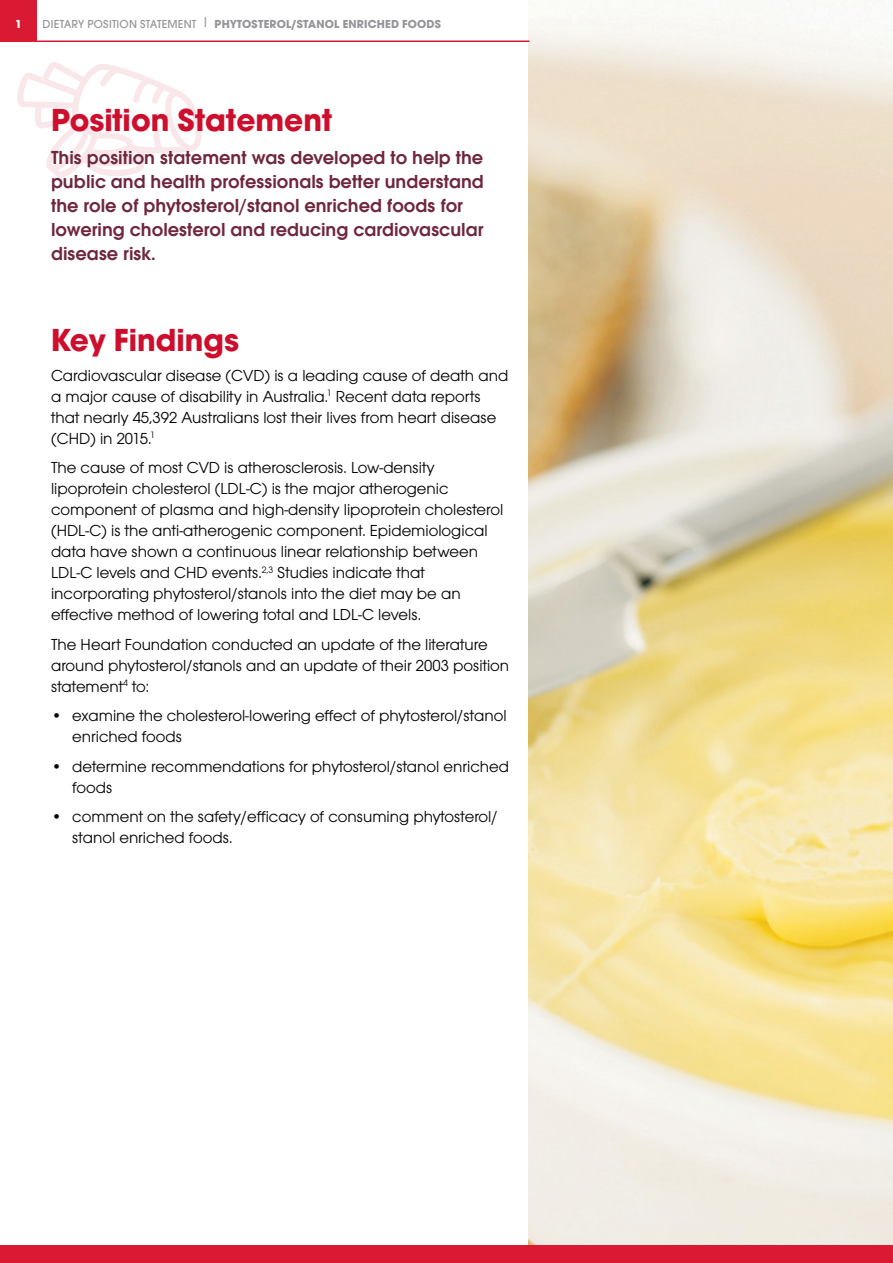
<style>
.page{position:relative;width:893px;height:1263px;background:#fff}
.page>*{position:absolute;margin:0;border:0;box-sizing:border-box;transform-origin:0 0}
.t1{font:700 33px "Avalon";color:#ce0e2d}
.t2{font:600 19.5px/24px "Avalon";color:#6f273d}
.t3{font:16.5px/21px "Avalon";color:#000}
.t4{font:700 12px "Avalon";letter-spacing:.015em;color:#939598}
.t5{font:700 12px "Avalon";color:#fff}
.s1{font-weight:500}
</style>
<div class="page">
<img style="left:528px;top:0;width:365px;height:1246px">
<svg style="left:17px;top:62px;width:185px;height:116px"></svg>
<div style="left:0;top:1246px;width:893px;height:17px;background:#da1a32"></div>
<hr style="left:0;top:40px;width:529px;height:2px;background:#da1a32">
<div style="left:0;top:0;width:37px;height:41px;background:#da1a32"></div>
<p class="t5" style="left:15px;top:17px;width:8px">1</p>
<p class="t4" style="left:43px;top:17px;width:400px"><span class="s1">DIETARY POSITION STATEMENT </span><sup>|</sup> PHYTOSTEROL/STANOL ENRICHED FOODS</p>
<h1 class="t1" style="left:51px;top:100px;width:283px">Position Statement</h1>
<p class="t2" style="left:51px;top:145px;width:434px">This position statement was developed to help the public and health professionals better understand the role of phytosterol/stanol enriched foods for lowering cholesterol and reducing cardiovascular disease risk.</p>
<h1 class="t1" style="left:51px;top:320px;width:190px">Key Findings</h1>
<p class="t3" style="left:51px;top:365px;width:459px">Cardiovascular disease (CVD) is a leading cause of death and a major cause of disability in Australia.<sup>1</sup> Recent data reports that nearly 45,392 Australians lost their lives from heart disease (CHD) in 2015.<sup>1</sup></p>
<p class="t3" style="left:51px;top:457px;width:454px">The cause of most CVD is atherosclerosis. Low-density lipoprotein cholesterol (LDL-C) is the major atherogenic component of plasma and high-density lipoprotein cholesterol (HDL-C) is the anti-atherogenic component. Epidemiological data have shown a continuous linear relationship between LDL-C levels and CHD events.<sup>2,3</sup> Studies indicate that incorporating phytosterol/stanols into the diet may be an effective method of lowering total and LDL-C levels.</p>
<p class="t3" style="left:51px;top:634px;width:460px">The Heart Foundation conducted an update of the literature around phytosterol/stanols and an update of their 2003 position statement<sup>4</sup> to:</p>
<p class="t3" style="left:72px;top:705px;width:436px;text-indent:-21px">• examine the cholesterol-lowering effect of phytosterol/stanol enriched foods</p>
<p class="t3" style="left:72px;top:756px;width:438px;text-indent:-21px">• determine recommendations for phytosterol/stanol enriched foods</p>
<p class="t3" style="left:72px;top:806px;width:427px;text-indent:-21px">• comment on the safety/efficacy of consuming phytosterol/ stanol enriched foods.</p>
</div>
